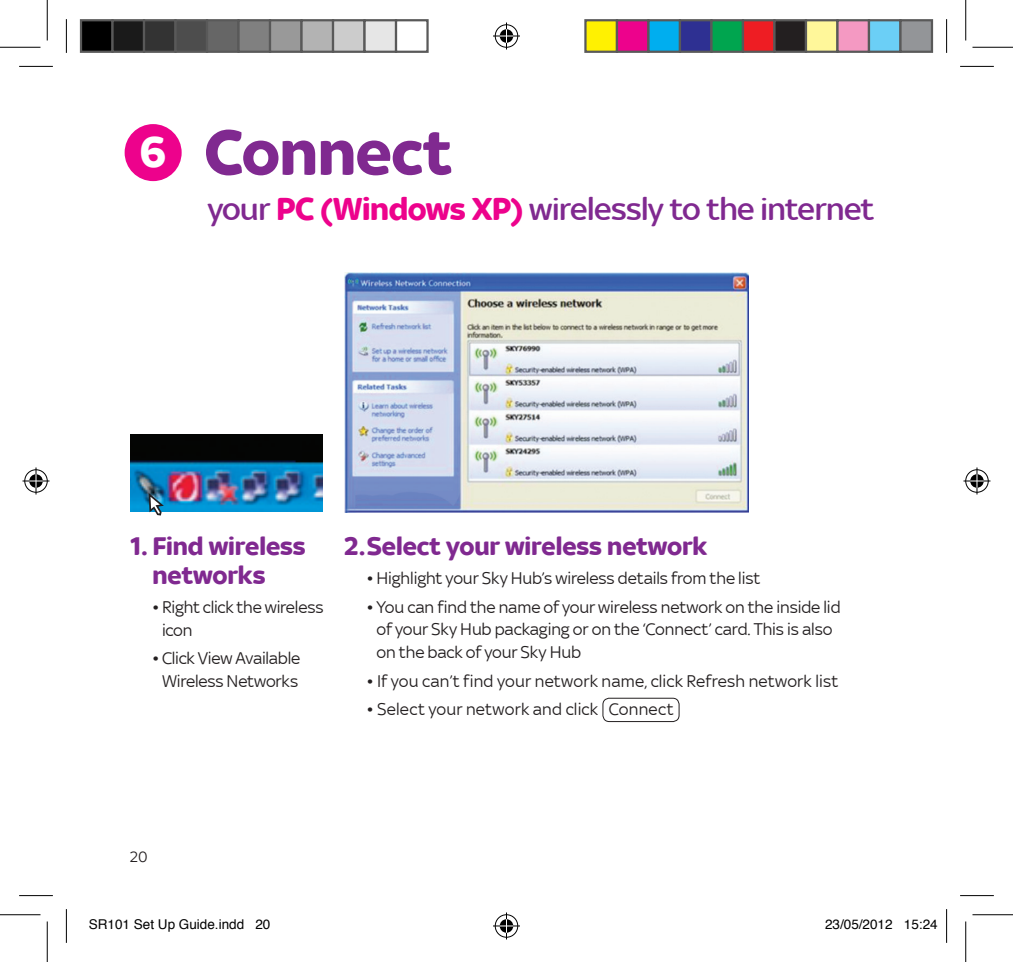
<style>
.page{position:relative;width:1013px;height:962px;background:#fff}
.page>*{position:absolute;margin:0;border:0;box-sizing:border-box;transform-origin:0 0}
.t1{font:700 68.4px "Sky Text";letter-spacing:-.01em;color:#802990}
.t2{font:700 45.68px "Sky Text";color:#fff}
.t3{font:500 33.75px "Sky Text";letter-spacing:-.02em;color:#802990}
.t4{font:700 27px/29.2px "Sky Text";letter-spacing:-.005em;color:#802990}
.t5{font:18px/22.5px "Sky Text";letter-spacing:-.005em;color:#231f20}
.t6{font:15.75px "Sky Text";color:#231f20}
.t7{font:13.5px "Helvetica";color:#000}
.s1{font-weight:700;color:#ed028c}
</style>
<div class="page">
<img style="left:130px;top:434px;width:193px;height:78px">
<img style="left:344px;top:272px;width:405px;height:240px">
<svg style="left:147px;top:492px;width:19px;height:24px"></svg>
<div style="left:125px;top:124px;width:57px;height:57px;background:#ed028c;border-radius:50%"></div>
<div style="left:602px;top:698px;width:77px;height:24px;border:1px solid #231f20;border-radius:6px"></div>
<hr style="left:19px;top:66px;width:34px;height:1px;background:#000">
<hr style="left:960px;top:66px;width:34px;height:1px;background:#000">
<hr style="left:19px;top:895px;width:34px;height:1px;background:#000">
<hr style="left:960px;top:895px;width:34px;height:1px;background:#000">
<hr style="left:66px;top:19px;width:1px;height:34px;background:#000">
<hr style="left:66px;top:909px;width:1px;height:34px;background:#000">
<hr style="left:946px;top:19px;width:1px;height:34px;background:#000">
<hr style="left:946px;top:909px;width:1px;height:34px;background:#000">
<hr style="left:0;top:47px;width:40px;height:1px;background:#000">
<hr style="left:972px;top:47px;width:41px;height:1px;background:#000">
<hr style="left:0;top:914px;width:40px;height:1px;background:#000">
<hr style="left:972px;top:914px;width:41px;height:1px;background:#000">
<hr style="left:47px;top:0;width:1px;height:41px;background:#000">
<hr style="left:47px;top:921px;width:1px;height:41px;background:#000">
<hr style="left:965px;top:0;width:1px;height:41px;background:#000">
<hr style="left:965px;top:921px;width:1px;height:41px;background:#000">
<svg style="left:493px;top:23px;width:27px;height:27px"></svg>
<svg style="left:493px;top:912px;width:27px;height:27px"></svg>
<svg style="left:23px;top:467px;width:27px;height:27px"></svg>
<svg style="left:963px;top:467px;width:27px;height:27px"></svg>
<div style="left:81px;top:20px;width:32px;height:32px;background:#000"></div>
<div style="left:80px;top:19px;width:34px;height:34px;border:2px solid #595959"></div>
<div style="left:113px;top:20px;width:31px;height:32px;background:#1a1a1a"></div>
<div style="left:111px;top:19px;width:34px;height:34px;border:2px solid #595959"></div>
<div style="left:144px;top:20px;width:32px;height:32px;background:#333"></div>
<div style="left:143px;top:19px;width:34px;height:34px;border:2px solid #595959"></div>
<div style="left:176px;top:20px;width:31px;height:32px;background:#4d4d4d"></div>
<div style="left:174px;top:19px;width:34px;height:34px;border:2px solid #595959"></div>
<div style="left:207px;top:20px;width:32px;height:32px;background:#666"></div>
<div style="left:206px;top:19px;width:34px;height:34px;border:2px solid #595959"></div>
<div style="left:239px;top:20px;width:31px;height:32px;background:#808080"></div>
<div style="left:237px;top:19px;width:34px;height:34px;border:2px solid #595959"></div>
<div style="left:270px;top:20px;width:32px;height:32px;background:#999"></div>
<div style="left:269px;top:19px;width:34px;height:34px;border:2px solid #595959"></div>
<div style="left:302px;top:20px;width:31px;height:32px;background:#b3b3b3"></div>
<div style="left:300px;top:19px;width:34px;height:34px;border:2px solid #595959"></div>
<div style="left:333px;top:20px;width:32px;height:32px;background:#ccc"></div>
<div style="left:332px;top:19px;width:34px;height:34px;border:2px solid #595959"></div>
<div style="left:365px;top:20px;width:31px;height:32px;background:#e6e6e6"></div>
<div style="left:363px;top:19px;width:34px;height:34px;border:2px solid #595959"></div>
<div style="left:395px;top:19px;width:34px;height:34px;border:2px solid #595959"></div>
<div style="left:585px;top:20px;width:32px;height:32px;background:#fff101"></div>
<div style="left:584px;top:19px;width:34px;height:34px;border:2px solid #595959"></div>
<div style="left:617px;top:20px;width:31px;height:32px;background:#ed028c"></div>
<div style="left:616px;top:19px;width:34px;height:34px;border:2px solid #595959"></div>
<div style="left:648px;top:20px;width:32px;height:32px;background:#00aeef"></div>
<div style="left:647px;top:19px;width:34px;height:34px;border:2px solid #595959"></div>
<div style="left:680px;top:20px;width:31px;height:32px;background:#2e3092"></div>
<div style="left:679px;top:19px;width:34px;height:34px;border:2px solid #595959"></div>
<div style="left:711px;top:20px;width:32px;height:32px;background:#00a54f"></div>
<div style="left:710px;top:19px;width:34px;height:34px;border:2px solid #595959"></div>
<div style="left:743px;top:20px;width:31px;height:32px;background:#ee1d23"></div>
<div style="left:742px;top:19px;width:34px;height:34px;border:2px solid #595959"></div>
<div style="left:774px;top:20px;width:32px;height:32px;background:#231f20"></div>
<div style="left:773px;top:19px;width:34px;height:34px;border:2px solid #595959"></div>
<div style="left:806px;top:20px;width:31px;height:32px;background:#fff79a"></div>
<div style="left:805px;top:19px;width:34px;height:34px;border:2px solid #595959"></div>
<div style="left:837px;top:20px;width:32px;height:32px;background:#f499c2"></div>
<div style="left:836px;top:19px;width:34px;height:34px;border:2px solid #595959"></div>
<div style="left:869px;top:20px;width:31px;height:32px;background:#6bcff6"></div>
<div style="left:868px;top:19px;width:34px;height:34px;border:2px solid #595959"></div>
<div style="left:900px;top:20px;width:32px;height:32px;background:#939598"></div>
<div style="left:899px;top:19px;width:34px;height:34px;border:2px solid #595959"></div>
<p class="t2" style="left:140px;top:126px;width:29px">6</p>
<p class="t1" style="left:204px;top:113px;width:250px">Connect</p>
<p class="t3" style="left:207px;top:190px;width:669px">your <span class="s1">PC (Windows XP)</span> wirelessly to the internet</p>
<p class="t4" style="left:152px;top:531px;width:155px;text-indent:-22px">1. Find wireless networks</p>
<p class="t5" style="left:162px;top:596px;width:163px;text-indent:-10px">• Right click the wireless icon</p>
<p class="t5" style="left:152px;top:647px;width:149px;text-align:center">• Click View Available<br>Wireless Networks</p>
<p class="t4" style="left:344px;top:531px;width:364px">2.Select your wireless network</p>
<p class="t5" style="left:367px;top:566px;width:395px">• Highlight your Sky Hub’s wireless details from the list</p>
<p class="t5" style="left:377px;top:595px;width:466px;text-indent:-10px">• You can find the name of your wireless network on the inside lid of your Sky Hub packaging or on the ‘Connect’ card. This is also on the back of your Sky Hub</p>
<p class="t5" style="left:367px;top:669px;width:473px">• If you can’t find your network name, click Refresh network list</p>
<p class="t5" style="left:367px;top:698px;width:308px">• Select your network and click Connect</p>
<p class="t6" style="left:130px;top:848px;width:19px">20</p>
<p class="t7" style="left:89px;top:914px;width:183px">SR101 Set Up Guide.indd 20</p>
<p class="t7" style="left:825px;top:914px;width:114px">23/05/2012 15:24</p>
</div>
